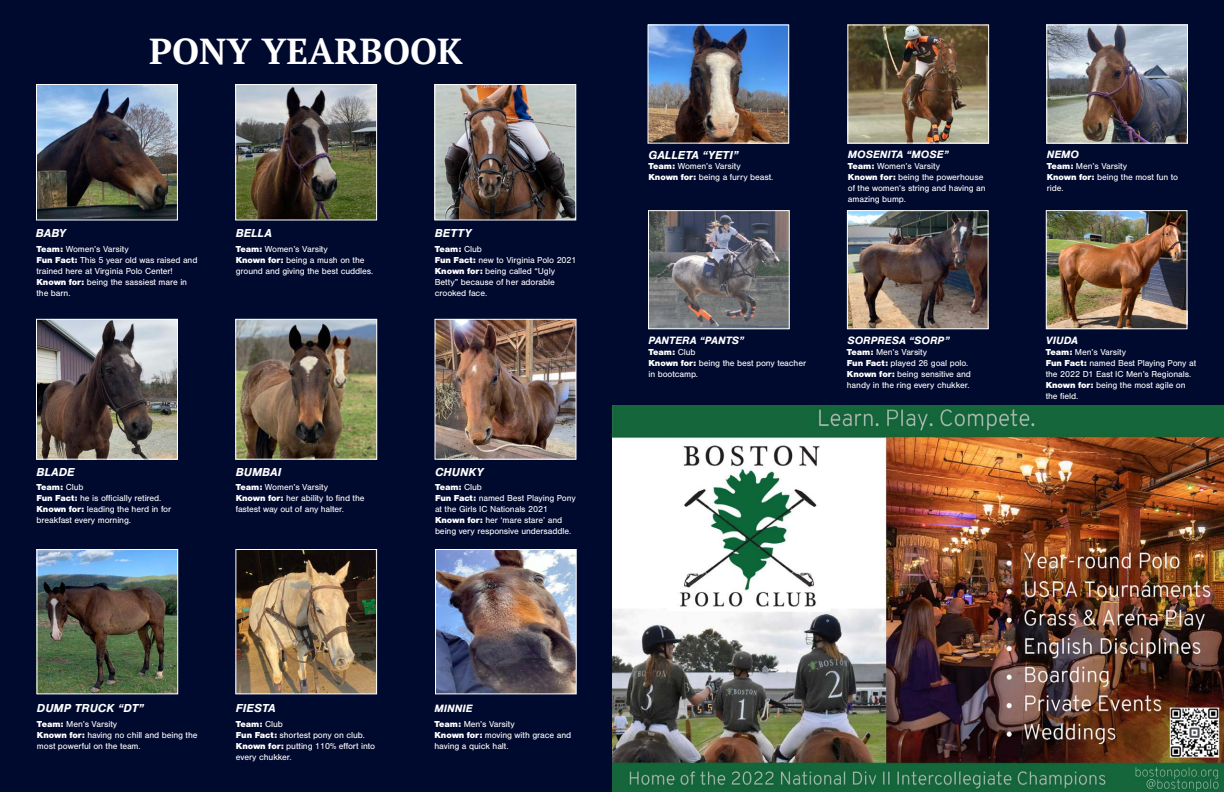
<style>
.page{position:relative;width:1224px;height:792px;background:#fff}
.page>*{position:absolute;margin:0;border:0;box-sizing:border-box;transform-origin:0 0}
.Title_2{font:700 36px "PT Serif";color:#fff}
.t1{font:italic 700 12px "Nimbus San";color:#fff}
.t2{font:italic 700 11px "Nimbus San";color:#fff}
.Paragraph_Style_1{font:9px/11px "Nimbus San";letter-spacing:-.01em;color:#fff}
.Paragraph_Style_1-2{font:900 9px "Nimbus San";letter-spacing:-.015em;color:#fff}
.s1{font-weight:900}
.s2{font-weight:400}
</style>
<div class="page">
<img style="left:612px;top:405px;width:612px;height:387px">
<div style="left:0;top:0;width:612px;height:792px;background:#000a2e"></div>
<div style="left:612px;top:0;width:612px;height:405px;background:#000a2e"></div>
<img style="left:38px;top:86px;width:138px;height:132px">
<div style="left:36px;top:84px;width:142px;height:136px;border:1px solid #fff"></div>
<img style="left:237px;top:86px;width:138px;height:132px">
<div style="left:235px;top:84px;width:142px;height:136px;border:1px solid #fff"></div>
<img style="left:436px;top:86px;width:138px;height:132px">
<div style="left:434px;top:84px;width:142px;height:136px;border:1px solid #fff"></div>
<img style="left:38px;top:321px;width:138px;height:137px">
<div style="left:36px;top:319px;width:142px;height:141px;border:1px solid #fff"></div>
<img style="left:237px;top:321px;width:138px;height:137px">
<div style="left:235px;top:319px;width:142px;height:141px;border:1px solid #fff"></div>
<img style="left:437px;top:321px;width:137px;height:137px">
<div style="left:435px;top:319px;width:141px;height:141px;border:1px solid #fff"></div>
<img style="left:437px;top:551px;width:138px;height:141px">
<div style="left:435px;top:549px;width:142px;height:145px;border:1px solid #fff"></div>
<img style="left:849px;top:26px;width:138px;height:116px">
<div style="left:847px;top:24px;width:142px;height:120px;border:1px solid #fff"></div>
<img style="left:1048px;top:26px;width:138px;height:116px">
<div style="left:1046px;top:24px;width:142px;height:120px;border:1px solid #fff"></div>
<img style="left:650px;top:212px;width:138px;height:115px">
<div style="left:648px;top:210px;width:142px;height:119px;border:1px solid #fff"></div>
<img style="left:849px;top:212px;width:138px;height:115px">
<div style="left:847px;top:210px;width:142px;height:119px;border:1px solid #fff"></div>
<img style="left:1048px;top:212px;width:138px;height:115px">
<div style="left:1046px;top:210px;width:142px;height:119px;border:1px solid #fff"></div>
<img style="left:38px;top:551px;width:138px;height:141px">
<div style="left:36px;top:549px;width:142px;height:145px;border:1px solid #fff"></div>
<img style="left:237px;top:551px;width:138px;height:141px">
<div style="left:235px;top:549px;width:142px;height:145px;border:1px solid #fff"></div>
<img style="left:650px;top:26px;width:137px;height:116px">
<div style="left:648px;top:24px;width:141px;height:120px;border:1px solid #fff"></div>
<p class="Title_2" style="left:149px;top:27px;width:315px">PONY YEARBOOK</p>
<p class="t1" style="left:36px;top:226px;width:32px">BABY</p>
<p class="Paragraph_Style_1" style="left:36px;top:244px;width:94px"><span class="s1">Team:</span> Women’s Varsity</p>
<p class="Paragraph_Style_1" style="left:36px;top:255px;width:162px"><span class="s1">Fun Fact:</span> This 5 year old was raised and trained here at Virginia Polo Center!</p>
<p class="Paragraph_Style_1" style="left:36px;top:277px;width:152px"><span class="s1">Known for:</span> being the sassiest mare in the barn.</p>
<p class="t1" style="left:236px;top:226px;width:38px">BELLA</p>
<p class="Paragraph_Style_1" style="left:236px;top:244px;width:94px"><span class="s1">Team:</span> Women’s Varsity</p>
<p class="Paragraph_Style_1" style="left:236px;top:255px;width:139px"><span class="s1">Known for:</span> being a mush on the ground and giving the best cuddles.</p>
<p class="t1" style="left:435px;top:226px;width:38px">BETTY</p>
<p class="Paragraph_Style_1-2" style="left:435px;top:244px;width:49px">Team: <span class="s2">Club</span></p>
<p class="Paragraph_Style_1" style="left:435px;top:255px;width:143px"><span class="s1">Fun Fact:</span> new to Virginia Polo 2021</p>
<p class="Paragraph_Style_1" style="left:435px;top:266px;width:122px;text-align:justify"><span class="s1">Known for:</span> being called “Ugly Betty” because of her adorable crooked face.</p>
<p class="t1" style="left:36px;top:465px;width:40px">BLADE</p>
<p class="Paragraph_Style_1-2" style="left:36px;top:482px;width:49px">Team: <span class="s2">Club</span></p>
<p class="Paragraph_Style_1" style="left:36px;top:493px;width:126px"><span class="s1">Fun Fact:</span> he is officially retired.</p>
<p class="Paragraph_Style_1" style="left:36px;top:504px;width:136px"><span class="s1">Known for:</span> leading the herd in for breakfast every morning.</p>
<p class="t1" style="left:236px;top:465px;width:47px">BUMBAI</p>
<p class="Paragraph_Style_1" style="left:236px;top:482px;width:94px"><span class="s1">Team:</span> Women’s Varsity</p>
<p class="Paragraph_Style_1" style="left:236px;top:493px;width:130px"><span class="s1">Known for:</span> her ability to find the fastest way out of any halter.</p>
<p class="t1" style="left:435px;top:465px;width:50px">CHUNKY</p>
<p class="Paragraph_Style_1-2" style="left:435px;top:482px;width:49px">Team: <span class="s2">Club</span></p>
<p class="Paragraph_Style_1" style="left:435px;top:493px;width:142px"><span class="s1">Fun Fact:</span> named Best Playing Pony at the Girls IC Nationals 2021</p>
<p class="Paragraph_Style_1" style="left:435px;top:515px;width:138px"><span class="s1">Known for:</span> her ‘mare stare’ and being very responsive undersaddle.</p>
<p class="t1" style="left:37px;top:701px;width:109px">DUMP TRUCK “DT”</p>
<p class="Paragraph_Style_1" style="left:37px;top:719px;width:82px"><span class="s1">Team:</span> Men’s Varsity</p>
<p class="Paragraph_Style_1" style="left:37px;top:730px;width:162px"><span class="s1">Known for:</span> having no chill and being the most powerful on the team.</p>
<p class="t1" style="left:236px;top:701px;width:41px">FIESTA</p>
<p class="Paragraph_Style_1-2" style="left:236px;top:719px;width:49px">Team: <span class="s2">Club</span></p>
<p class="Paragraph_Style_1" style="left:236px;top:730px;width:131px"><span class="s1">Fun Fact:</span> shortest pony on club.</p>
<p class="Paragraph_Style_1" style="left:236px;top:741px;width:141px"><span class="s1">Known for:</span> putting 110% effort into every chukker.</p>
<p class="t2" style="left:435px;top:702px;width:40px">MINNIE</p>
<p class="Paragraph_Style_1" style="left:435px;top:719px;width:82px"><span class="s1">Team:</span> Men’s Varsity</p>
<p class="Paragraph_Style_1" style="left:435px;top:730px;width:138px"><span class="s1">Known for:</span> moving with grace and having a quick halt.</p>
<p class="t1" style="left:648px;top:148px;width:92px">GALLETA “YETI”</p>
<p class="Paragraph_Style_1" style="left:648px;top:161px;width:94px"><span class="s1">Team:</span> Women’s Varsity</p>
<p class="Paragraph_Style_1" style="left:648px;top:172px;width:126px"><span class="s1">Known for:</span> being a furry beast.</p>
<p class="t2" style="left:848px;top:148px;width:102px">MOSENITA “MOSE”</p>
<p class="Paragraph_Style_1" style="left:848px;top:161px;width:94px"><span class="s1">Team:</span> Women’s Varsity</p>
<p class="Paragraph_Style_1" style="left:848px;top:172px;width:139px"><span class="s1">Known for:</span> being the powerhouse of the women’s string and having an amazing bump.</p>
<p class="t2" style="left:648px;top:333px;width:97px">PANTERA “PANTS”</p>
<p class="Paragraph_Style_1-2" style="left:648px;top:347px;width:49px">Team: <span class="s2">Club</span></p>
<p class="Paragraph_Style_1" style="left:648px;top:358px;width:159px"><span class="s1">Known for:</span> being the best pony teacher in bootcamp.</p>
<p class="t2" style="left:847px;top:333px;width:104px">SORPRESA “SORP”</p>
<p class="Paragraph_Style_1" style="left:847px;top:347px;width:82px"><span class="s1">Team:</span> Men’s Varsity</p>
<p class="Paragraph_Style_1" style="left:847px;top:358px;width:123px"><span class="s1">Fun Fact:</span> played 26 goal polo.</p>
<p class="Paragraph_Style_1" style="left:847px;top:369px;width:126px"><span class="s1">Known for:</span> being sensitive and handy in the ring every chukker.</p>
<p class="t2" style="left:1047px;top:148px;width:34px">NEMO</p>
<p class="Paragraph_Style_1" style="left:1047px;top:161px;width:82px"><span class="s1">Team:</span> Men’s Varsity</p>
<p class="Paragraph_Style_1" style="left:1047px;top:172px;width:133px"><span class="s1">Known for:</span> being the most fun to ride.</p>
<p class="t2" style="left:1046px;top:333px;width:33px">VIUDA</p>
<p class="Paragraph_Style_1" style="left:1046px;top:347px;width:82px"><span class="s1">Team:</span> Men’s Varsity</p>
<p class="Paragraph_Style_1" style="left:1046px;top:358px;width:152px"><span class="s1">Fun Fact:</span> named Best Playing Pony at the 2022 D1 East IC Men’s Regionals.</p>
<p class="Paragraph_Style_1" style="left:1046px;top:380px;width:141px"><span class="s1">Known for:</span> being the most agile on the field.</p>
</div>
